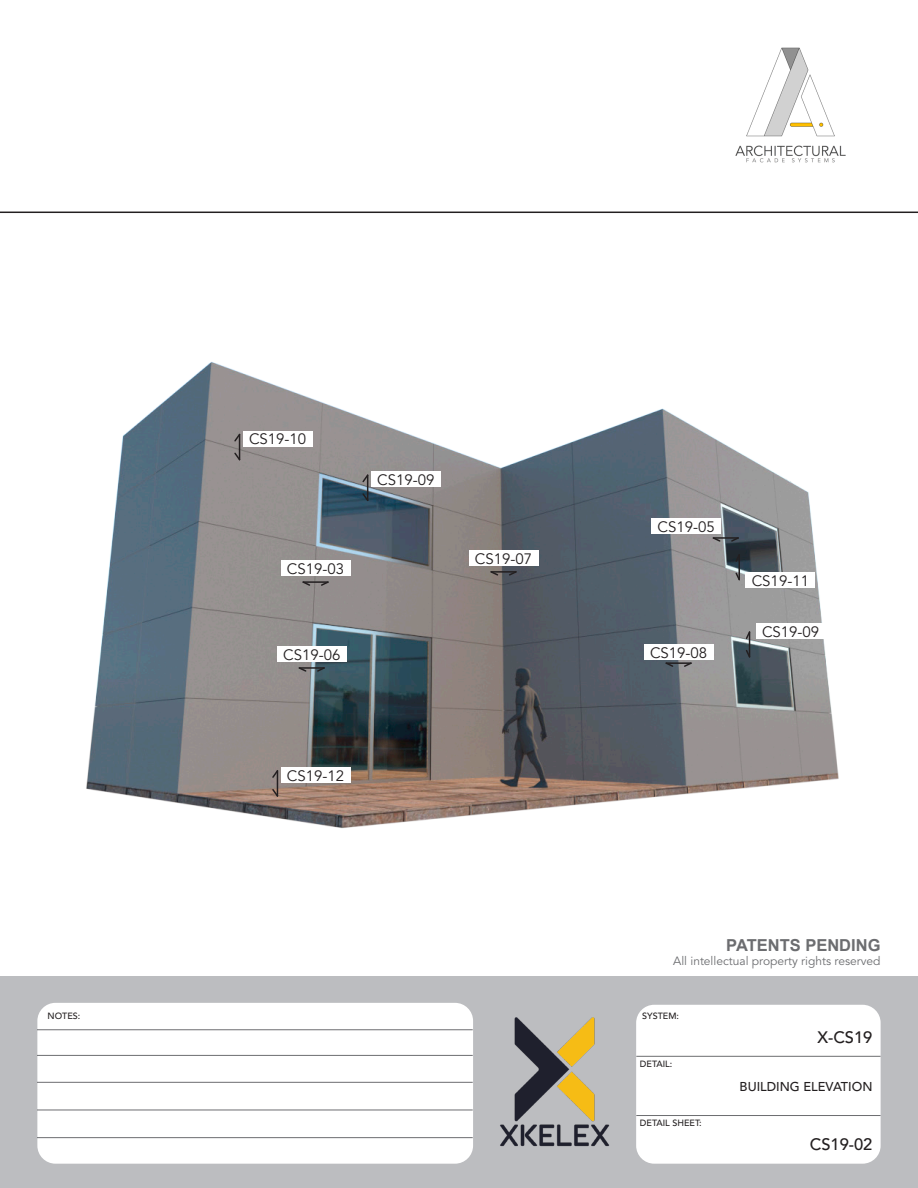
<style>
.page{position:relative;width:918px;height:1188px;background:#fff}
.page>*{position:absolute;margin:0;border:0;box-sizing:border-box;transform-origin:0 0}
.t1{font:700 16.5px "Arial";color:#6c6d70}
.t2{font:500 16.5px "Avenir LT Std";color:#231f20}
.t3{font:15px "Avenir LT Std";color:#231f20}
.t4{font:500 12.75px "Avenir LT Std";color:#231f20}
.t5{font:12px "Avenir LT Std";color:#6c6d70}
.t6{font:500 9px "Avenir LT Std";color:#231f20}
</style>
<div class="page">
<div style="left:0;top:977px;width:918px;height:211px;background:#bcbdc0"></div>
<div style="left:37px;top:1003px;width:844px;height:161px;background:#fff"></div>
<hr style="left:0;top:212px;width:918px;height:1px;background:#231f20">
<img style="left:735px;top:47px;width:111px;height:116px">
<img style="left:474px;top:1003px;width:161px;height:159px">
<hr style="left:636px;top:1056px;width:245px;height:1px;background:#6c6d70">
<hr style="left:636px;top:1115px;width:245px;height:1px;background:#6c6d70">
<hr style="left:37px;top:1029px;width:436px;height:1px;background:#6c6d70">
<hr style="left:37px;top:1055px;width:436px;height:1px;background:#6c6d70">
<hr style="left:37px;top:1082px;width:436px;height:1px;background:#6c6d70">
<hr style="left:37px;top:1110px;width:436px;height:1px;background:#6c6d70">
<hr style="left:37px;top:1137px;width:436px;height:1px;background:#6c6d70">
<img style="left:86px;top:362px;width:753px;height:467px">
<div style="left:371px;top:472px;width:69px;height:15px;background:#fff"></div>
<hr style="left:713px;top:537px;width:25px;height:2px;background:#231f20">
<svg style="left:711px;top:536px;width:11px;height:7px"></svg>
<svg style="left:730px;top:536px;width:10px;height:7px"></svg>
<svg style="left:745px;top:630px;width:7px;height:29px"></svg>
<svg style="left:361px;top:473px;width:9px;height:29px"></svg>
<div style="left:469px;top:551px;width:69px;height:15px;background:#fff"></div>
<div style="left:644px;top:644px;width:69px;height:15px;background:#fff"></div>
<div style="left:756px;top:624px;width:69px;height:15px;background:#fff"></div>
<hr style="left:666px;top:662px;width:25px;height:2px;background:#231f20">
<svg style="left:664px;top:661px;width:11px;height:7px"></svg>
<svg style="left:683px;top:661px;width:10px;height:7px"></svg>
<hr style="left:491px;top:571px;width:25px;height:2px;background:#231f20">
<svg style="left:489px;top:570px;width:11px;height:7px"></svg>
<svg style="left:508px;top:570px;width:10px;height:7px"></svg>
<div style="left:652px;top:518px;width:69px;height:15px;background:#fff"></div>
<hr style="left:738px;top:555px;width:2px;height:25px;background:#231f20">
<svg style="left:734px;top:553px;width:7px;height:10px"></svg>
<svg style="left:734px;top:571px;width:7px;height:11px"></svg>
<div style="left:746px;top:573px;width:69px;height:15px;background:#fff"></div>
<div style="left:281px;top:767px;width:69px;height:15px;background:#fff"></div>
<svg style="left:271px;top:769px;width:9px;height:29px"></svg>
<div style="left:277px;top:647px;width:69px;height:15px;background:#fff"></div>
<hr style="left:299px;top:667px;width:25px;height:2px;background:#231f20">
<svg style="left:297px;top:666px;width:11px;height:7px"></svg>
<svg style="left:316px;top:666px;width:10px;height:7px"></svg>
<div style="left:281px;top:561px;width:69px;height:15px;background:#fff"></div>
<hr style="left:303px;top:581px;width:25px;height:2px;background:#231f20">
<svg style="left:301px;top:580px;width:11px;height:7px"></svg>
<svg style="left:320px;top:580px;width:10px;height:7px"></svg>
<div style="left:243px;top:431px;width:69px;height:15px;background:#fff"></div>
<svg style="left:233px;top:432px;width:9px;height:30px"></svg>
<p class="t3" style="left:249px;top:431px;width:59px">CS19-10</p>
<p class="t3" style="left:287px;top:561px;width:59px">CS19-03</p>
<p class="t3" style="left:283px;top:646px;width:59px">CS19-06</p>
<p class="t3" style="left:377px;top:471px;width:59px">CS19-09</p>
<p class="t3" style="left:475px;top:550px;width:59px">CS19-07</p>
<p class="t3" style="left:287px;top:767px;width:59px">CS19-12</p>
<p class="t3" style="left:657px;top:518px;width:59px">CS19-05</p>
<p class="t3" style="left:650px;top:644px;width:59px">CS19-08</p>
<p class="t3" style="left:752px;top:573px;width:59px">CS19-11</p>
<p class="t3" style="left:762px;top:623px;width:59px">CS19-09</p>
<p class="t1" style="left:726px;top:933px;width:156px">PATENTS PENDING</p>
<p class="t5" style="left:673px;top:954px;width:209px">All intellectual property rights reserved</p>
<p class="t6" style="left:48px;top:1011px;width:34px">NOTES:</p>
<p class="t6" style="left:642px;top:1011px;width:38px">SYSTEM:</p>
<p class="t6" style="left:640px;top:1058px;width:34px">DETAIL:</p>
<p class="t6" style="left:640px;top:1117px;width:63px">DETAIL SHEET:</p>
<p class="t2" style="left:817px;top:1027px;width:57px">X-CS19</p>
<p class="t4" style="left:740px;top:1079px;width:134px">BUILDING ELEVATION</p>
<p class="t2" style="left:810px;top:1134px;width:64px">CS19-02</p>
</div>
